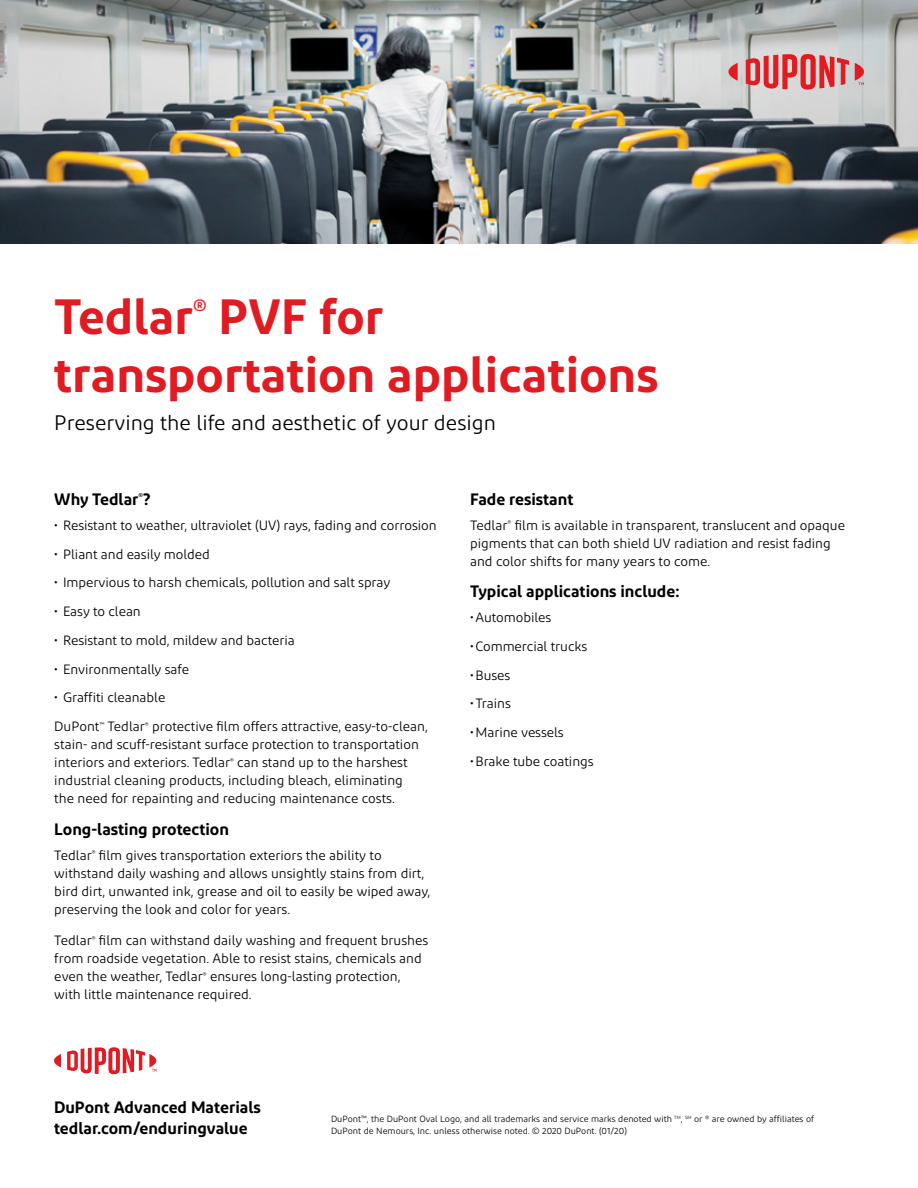
<style>
.page{position:relative;width:918px;height:1188px;background:#fff}
.page>*{position:absolute;margin:0;border:0;box-sizing:border-box;transform-origin:0 0}
.t1{font:600 49.5px/58.5px "Diodrum";color:#e11b22}
.t2{font:21px "Diodrum";color:#000}
.t3{font:600 16.5px/21px "Diodrum";color:#000}
.t4{font:13.5px/18px "Diodrum";color:#000}
.t5{font:9px/12px "Diodrum";color:#000}
.s1{font-size:7.5px}
</style>
<div class="page">
<img style="left:0;top:0;width:918px;height:243px">
<svg style="left:728px;top:63px;width:10px;height:18px"></svg>
<svg style="left:746px;top:54px;width:103px;height:36px;background:#db787c"></svg>
<svg style="left:855px;top:63px;width:9px;height:22px"></svg>
<svg style="left:54px;top:1054px;width:7px;height:13px"></svg>
<svg style="left:67px;top:1047px;width:89px;height:27px"></svg>
<h1 class="t1" style="left:54px;top:286px;width:606px">Tedlar<sup>®</sup> PVF for transportation applications</h1>
<h2 class="t2" style="left:54px;top:410px;width:443px">Preserving the life and aesthetic of your design</h2>
<p class="t3" style="left:54px;top:488px;width:98px">Why Tedlar<sup>®</sup>?</p>
<p class="t4" style="left:54px;top:516px;width:384px">• Resistant to weather, ultraviolet (UV) rays, fading and corrosion</p>
<p class="t4" style="left:54px;top:545px;width:157px">• Pliant and easily molded</p>
<p class="t4" style="left:54px;top:573px;width:338px">• Impervious to harsh chemicals, pollution and salt spray</p>
<p class="t4" style="left:54px;top:602px;width:88px">• Easy to clean</p>
<p class="t4" style="left:54px;top:631px;width:242px">• Resistant to mold, mildew and bacteria</p>
<p class="t4" style="left:54px;top:660px;width:136px">• Environmentally safe</p>
<p class="t4" style="left:54px;top:683px;width:375px;line-height:28.8px">• Graffiti cleanable<br>DuPont<sup>™</sup> Tedlar<sup>®</sup> protective film offers attractive, easy-to-clean,</p>
<p class="t4" style="left:54px;top:735px;width:366px">stain- and scuff-resistant surface protection to transportation interiors and exteriors. Tedlar<sup>®</sup> can stand up to the harshest industrial cleaning products, including bleach, eliminating the need for repainting and reducing maintenance costs.</p>
<p class="t3" style="left:54px;top:818px;width:176px">Long-lasting protection</p>
<p class="t4" style="left:54px;top:846px;width:377px">Tedlar<sup>®</sup> film gives transportation exteriors the ability to withstand daily washing and allows unsightly stains from dirt, bird dirt, unwanted ink, grease and oil to easily be wiped away, preserving the look and color for years.</p>
<p class="t4" style="left:54px;top:931px;width:376px">Tedlar<sup>®</sup> film can withstand daily washing and frequent brushes from roadside vegetation. Able to resist stains, chemicals and even the weather, Tedlar<sup>®</sup> ensures long-lasting protection, with little maintenance required.</p>
<p class="t3" style="left:470px;top:488px;width:105px">Fade resistant</p>
<p class="t4" style="left:470px;top:516px;width:376px">Tedlar<sup>®</sup> film is available in transparent, translucent and opaque pigments that can both shield UV radiation and resist fading and color shifts for many years to come.</p>
<p class="t3" style="left:470px;top:580px;width:211px">Typical applications include:</p>
<p class="t4" style="left:470px;top:608px;width:83px">•Automobiles</p>
<p class="t4" style="left:470px;top:637px;width:119px">•Commercial trucks</p>
<p class="t4" style="left:470px;top:666px;width:42px">•Buses</p>
<p class="t4" style="left:470px;top:694px;width:42px">•Trains</p>
<p class="t4" style="left:470px;top:723px;width:95px">•Marine vessels</p>
<p class="t4" style="left:470px;top:752px;width:125px">•Brake tube coatings</p>
<p class="t3" style="left:54px;top:1096px;width:208px">DuPont Advanced Materials tedlar.com/enduringvalue</p>
<p class="t5" style="left:331px;top:1113px;width:485px">DuPont<span class="s1">™</span>, the DuPont Oval Logo, and all trademarks and service marks denoted with <sup>TM</sup>, <sup>SM</sup> or <span class="s1">®</span> are owned by affiliates of<br>DuPont de Nemours, Inc. unless otherwise noted. © 2020 DuPont. (01/20)</p>
</div>
